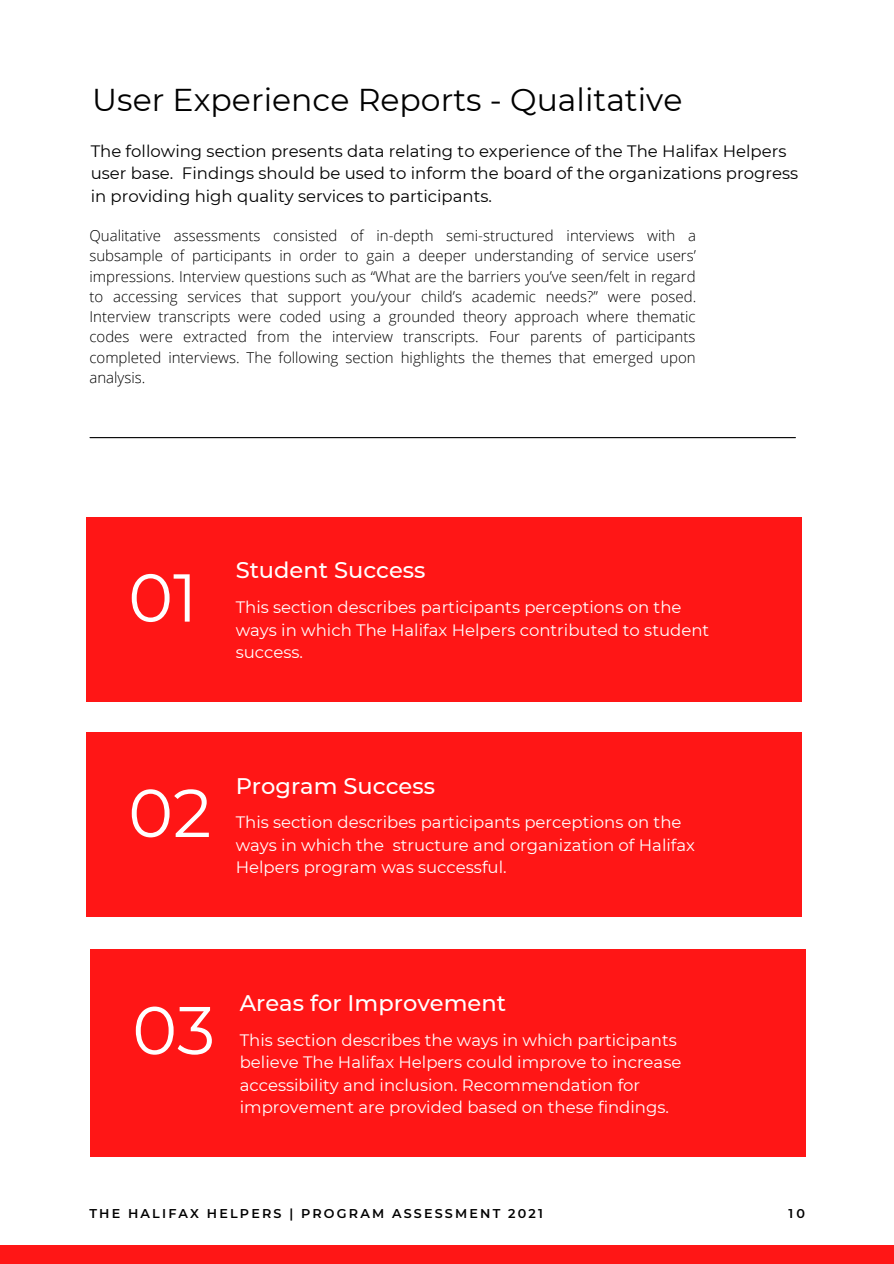
<style>
.page{position:relative;width:894px;height:1264px;background:#fff}
.page>*{position:absolute;margin:0;border:0;box-sizing:border-box;transform-origin:0 0}
.t1{font:67.5px "Montserrat";color:#fff}
.t2{font:31.5px "Montserrat";color:#000}
.t3{font:500 22.5px "Montserrat";color:#fff}
.t4{font:16.5px/22.5px "Montserrat";color:#fff}
.t5{font:16.5px/22.5px "Montserrat";color:#000}
.t6{font:300 15px/20.2px "Open Sans";color:#000;text-align:justify}
.t7{font:600 12.75px "Montserrat";letter-spacing:.17em;color:#000}
</style>
<div class="page">
<div style="left:0;top:1244px;width:893px;height:19px;background:#ff1616"></div>
<hr style="left:90px;top:437px;width:705px;height:1px;background:#000">
<div style="left:87px;top:517px;width:715px;height:184px;background:#ff1616"></div>
<div style="left:87px;top:732px;width:715px;height:185px;background:#ff1616"></div>
<div style="left:91px;top:949px;width:715px;height:207px;background:#ff1616"></div>
<p class="t2" style="left:92px;top:80px;width:591px">User Experience Reports - Qualitative</p>
<p class="t5" style="left:91px;top:139px;width:708px">The following section presents data relating to experience of the The Halifax Helpers user base. Findings should be used to inform the board of the organizations progress in providing high quality services to participants.</p>
<p class="t6" style="left:89px;top:225px;width:608px">Qualitative assessments consisted of in-depth semi-structured interviews with a subsample of participants in order to gain a deeper understanding of service users’ impressions. Interview questions such as “What are the barriers you’ve seen/felt in regard to accessing services that support you/your child’s academic needs?” were posed.<br>Interview transcripts were coded using a grounded theory approach where thematic codes were extracted from the interview transcripts. Four parents of participants completed interviews. The following section highlights the themes that emerged upon analysis.</p>
<p class="t1" style="left:128px;top:556px;width:71px">01</p>
<p class="t3" style="left:235px;top:556px;width:191px">Student Success</p>
<p class="t4" style="left:235px;top:596px;width:475px">This section describes participants perceptions on the ways in which The Halifax Helpers contributed to student success.</p>
<p class="t1" style="left:128px;top:771px;width:85px">02</p>
<p class="t3" style="left:235px;top:771px;width:201px">Program Success</p>
<p class="t4" style="left:235px;top:811px;width:461px">This section describes participants perceptions on the ways in which the structure and organization of Halifax<br>Helpers program was successful.</p>
<p class="t1" style="left:132px;top:988px;width:84px">03</p>
<p class="t3" style="left:240px;top:989px;width:268px">Areas for Improvement</p>
<p class="t4" style="left:240px;top:1028px;width:443px">This section describes the ways in which participants believe The Halifax Helpers could improve to increase accessibility and inclusion. Recommendation for improvement are provided based on these findings.</p>
<p class="t7" style="left:89px;top:1205px;width:455px">THE HALIFAX HELPERS | PROGRAM ASSESSMENT 2021</p>
<p class="t7" style="left:788px;top:1205px;width:18px">10</p>
</div>
